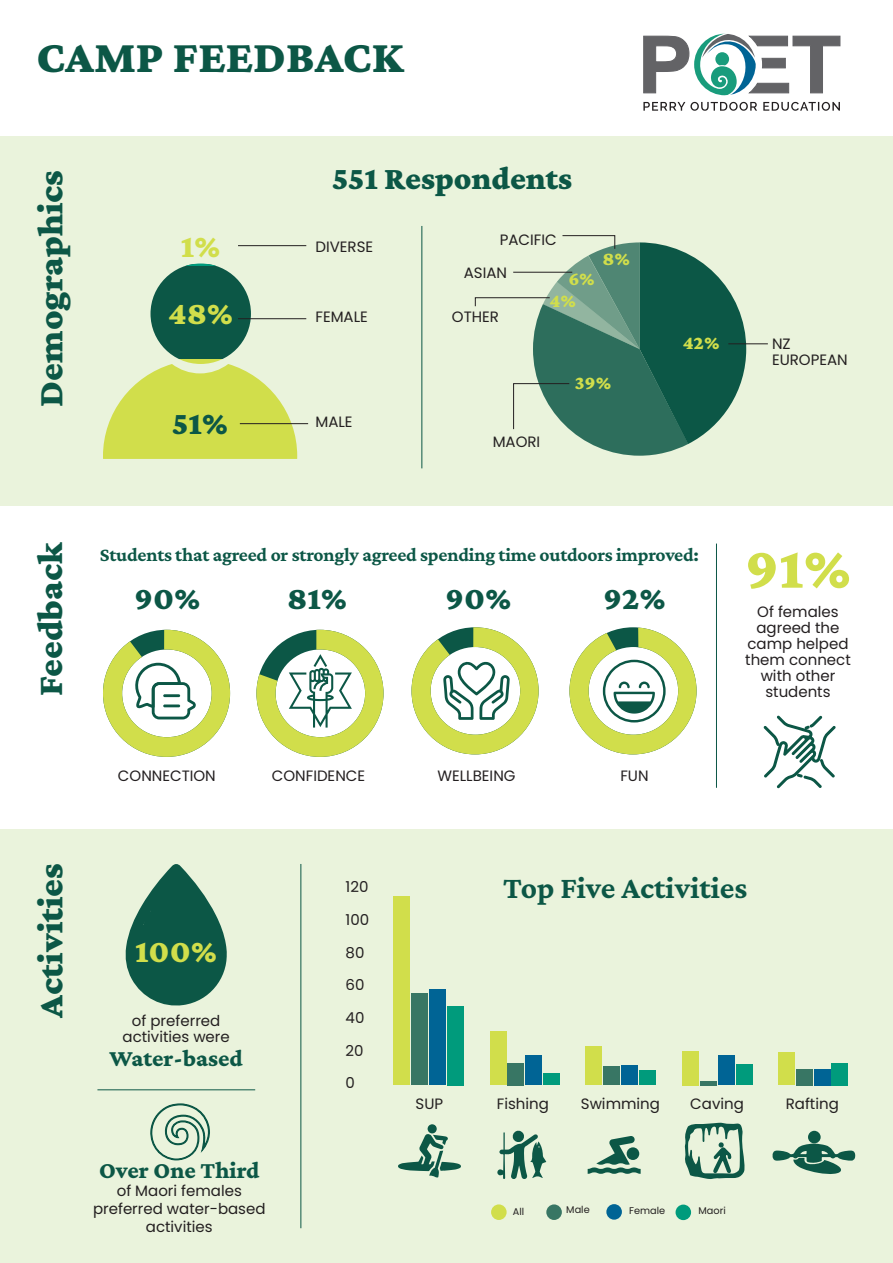
<style>
.page{position:relative;width:893px;height:1263px;background:#fff}
.page>*{position:absolute;margin:0;border:0;box-sizing:border-box;transform-origin:0 0}
.t1{font:900 60px "Crimson Pro";color:#d1de4b}
.t2{font:900 46.5px "Crimson Pro";color:#0c5746}
.t3{font:900 36.75px "Crimson Pro";color:#0c5746}
.t4{font:900 33px "Crimson Pro";color:#0c5746}
.t5{font:900 33px "Crimson Pro";color:#d1de4b}
.t6{font:700 31.5px "Crimson Pro";color:#0c5746}
.t7{font:800 24px "Crimson Pro";color:#0c5746}
.t8{font:700 19.5px "Crimson Pro";letter-spacing:-.01em;color:#0c5746}
.t9{font:900 19.5px "Crimson Pro";color:#d1de4b}
.t10{font:15px/15.9px "Poppins";color:#231f20;text-align:center}
.t11{font:9.75px "Poppins";color:#231f20}
</style>
<div class="page">
<div style="left:0;top:829px;width:893px;height:434px;background:#eaf3dc"></div>
<div style="left:0;top:136px;width:893px;height:370px;background:#eaf3dc"></div>
<svg style="left:103px;top:630px;width:127px;height:127px"></svg>
<hr style="left:300px;top:864px;width:1px;height:364px;background:#0c5746">
<hr style="left:421px;top:226px;width:1px;height:242px;background:#0c5746">
<hr style="left:728px;top:343px;width:40px;height:1px;background:#231f20">
<svg style="left:475px;top:235px;width:271px;height:221px"></svg>
<svg style="left:643px;top:102px;width:197px;height:9px"></svg>
<svg style="left:643px;top:34px;width:198px;height:61px"></svg>
<hr style="left:150px;top:263px;width:101px;height:3px;background:#009b7c">
<svg style="left:103px;top:264px;width:194px;height:195px"></svg>
<hr style="left:240px;top:423px;width:68px;height:1px;background:#231f20">
<hr style="left:238px;top:318px;width:68px;height:1px;background:#231f20">
<hr style="left:238px;top:245px;width:68px;height:1px;background:#231f20">
<svg style="left:256px;top:630px;width:128px;height:127px"></svg>
<svg style="left:411px;top:627px;width:128px;height:127px"></svg>
<svg style="left:569px;top:627px;width:128px;height:127px"></svg>
<hr style="left:716px;top:544px;width:1px;height:244px;background:#0c5746">
<svg style="left:125px;top:864px;width:102px;height:142px"></svg>
<hr style="left:97px;top:1089px;width:158px;height:1px;background:#0c5746">
<svg style="left:398px;top:1134px;width:63px;height:43px"></svg>
<div style="left:428px;top:1124px;width:9px;height:9px;background:#0c5746;border-radius:50%"></div>
<svg style="left:497px;top:1131px;width:49px;height:48px"></svg>
<svg style="left:685px;top:1123px;width:60px;height:56px"></svg>
<svg style="left:773px;top:1143px;width:82px;height:31px"></svg>
<div style="left:808px;top:1131px;width:13px;height:12px;background:#0c5746;border-radius:50%"></div>
<svg style="left:588px;top:1136px;width:53px;height:38px"></svg>
<div style="left:393px;top:897px;width:17px;height:188px;background:#d1de4b"></div>
<div style="left:411px;top:994px;width:17px;height:91px;background:#387664"></div>
<div style="left:429px;top:989px;width:17px;height:96px;background:#006495"></div>
<div style="left:448px;top:1006px;width:16px;height:79px;background:#009b7c"></div>
<div style="left:490px;top:1031px;width:16px;height:54px;background:#d1de4b"></div>
<div style="left:508px;top:1063px;width:16px;height:22px;background:#387664"></div>
<div style="left:526px;top:1055px;width:16px;height:30px;background:#006495"></div>
<div style="left:543px;top:1073px;width:17px;height:12px;background:#009b7c"></div>
<div style="left:585px;top:1046px;width:17px;height:39px;background:#d1de4b"></div>
<div style="left:603px;top:1066px;width:17px;height:19px;background:#387664"></div>
<div style="left:621px;top:1066px;width:17px;height:19px;background:#006495"></div>
<div style="left:640px;top:1070px;width:16px;height:15px;background:#009b7c"></div>
<div style="left:682px;top:1051px;width:16px;height:34px;background:#d1de4b"></div>
<hr style="left:700px;top:1081px;width:16px;height:4px;background:#387664">
<div style="left:718px;top:1055px;width:17px;height:30px;background:#006495"></div>
<div style="left:736px;top:1064px;width:17px;height:21px;background:#009b7c"></div>
<div style="left:778px;top:1052px;width:16px;height:33px;background:#d1de4b"></div>
<div style="left:796px;top:1069px;width:16px;height:16px;background:#387664"></div>
<div style="left:814px;top:1069px;width:16px;height:16px;background:#006495"></div>
<div style="left:832px;top:1063px;width:16px;height:22px;background:#009b7c"></div>
<div style="left:491px;top:1204px;width:16px;height:16px;background:#d1de4b;border-radius:50%"></div>
<svg style="left:546px;top:1204px;width:16px;height:16px"></svg>
<div style="left:606px;top:1204px;width:16px;height:16px;background:#006495;border-radius:50%"></div>
<div style="left:675px;top:1204px;width:16px;height:16px;background:#009b7c;border-radius:50%"></div>
<svg style="left:763px;top:715px;width:73px;height:74px"></svg>
<svg style="left:150px;top:1103px;width:60px;height:58px"></svg>
<p class="t2" style="left:36px;top:27px;width:369px">CAMP FEEDBACK</p>
<p class="t3" style="left:27px;top:407px;width:238px;rotate:-90deg">Demographics</p>
<p class="t4" style="left:332px;top:158px;width:242px">551 Respondents</p>
<p class="t5" style="left:181px;top:225px;width:41px">1%</p>
<p class="t10" style="left:315px;top:238px;width:59px">DIVERSE</p>
<p class="t5" style="left:168px;top:292px;width:66px">48%</p>
<p class="t10" style="left:315px;top:308px;width:54px">FEMALE</p>
<p class="t10" style="left:500px;top:231px;width:58px">PACIFIC</p>
<p class="t10" style="left:464px;top:265px;width:45px">ASIAN</p>
<p class="t10" style="left:452px;top:309px;width:49px">OTHER</p>
<p class="t9" style="left:568px;top:267px;width:28px">6%</p>
<p class="t9" style="left:549px;top:289px;width:28px">4%</p>
<p class="t9" style="left:603px;top:246px;width:29px">8%</p>
<p class="t4" style="left:172px;top:402px;width:58px">51%</p>
<p class="t10" style="left:315px;top:414px;width:39px">MALE</p>
<p class="t10" style="left:493px;top:434px;width:49px">MAORI</p>
<p class="t9" style="left:575px;top:370px;width:38px">39%</p>
<p class="t9" style="left:683px;top:330px;width:38px">42%</p>
<p class="t10" style="left:772px;top:336px;width:20px">NZ</p>
<p class="t10" style="left:772px;top:352px;width:77px">EUROPEAN</p>
<p class="t3" style="left:27px;top:696px;width:155px;rotate:-90deg">Feedback</p>
<p class="t8" style="left:100px;top:542px;width:601px">Students that agreed or strongly agreed spending time outdoors improved:</p>
<p class="t4" style="left:134px;top:577px;width:68px">90%</p>
<p class="t4" style="left:287px;top:577px;width:62px">81%</p>
<p class="t4" style="left:445px;top:577px;width:68px">90%</p>
<p class="t4" style="left:603px;top:577px;width:64px">92%</p>
<p class="t10" style="left:118px;top:768px;width:99px">CONNECTION</p>
<p class="t10" style="left:272px;top:768px;width:95px">CONFIDENCE</p>
<p class="t10" style="left:437px;top:768px;width:80px">WELLBEING</p>
<p class="t10" style="left:620px;top:768px;width:30px">FUN</p>
<p class="t1" style="left:745px;top:530px;width:108px">91%</p>
<p class="t10" style="left:747px;top:604px;width:103px">Of females agreed the camp helped</p>
<p class="t10" style="left:745px;top:652px;width:107px">them connect with other</p>
<p class="t10" style="left:765px;top:683px;width:67px">students</p>
<p class="t3" style="left:27px;top:1018px;width:156px;rotate:-90deg">Activities</p>
<p class="t5" style="left:135px;top:930px;width:83px">100%</p>
<p class="t10" style="left:132px;top:1013px;width:90px">of preferred</p>
<p class="t10" style="left:123px;top:1029px;width:109px">activities were</p>
<p class="t7" style="left:109px;top:1043px;width:135px">Water-based</p>
<p class="t7" style="left:99px;top:1155px;width:162px">Over One Third</p>
<p class="t10" style="left:117px;top:1183px;width:127px">of Maori females</p>
<p class="t10" style="left:93px;top:1201px;width:174px">preferred water-based</p>
<p class="t10" style="left:146px;top:1219px;width:68px">activities</p>
<p class="t10" style="left:346px;top:879px;width:24px">120</p>
<p class="t10" style="left:346px;top:912px;width:25px">100</p>
<p class="t10" style="left:346px;top:944px;width:20px">80</p>
<p class="t10" style="left:346px;top:977px;width:20px">60</p>
<p class="t10" style="left:346px;top:1010px;width:20px">40</p>
<p class="t10" style="left:346px;top:1043px;width:20px">20</p>
<p class="t10" style="left:346px;top:1075px;width:11px">0</p>
<p class="t6" style="left:503px;top:867px;width:246px">Top Five Activities</p>
<p class="t10" style="left:416px;top:1096px;width:29px">SUP</p>
<p class="t10" style="left:497px;top:1096px;width:54px">Fishing</p>
<p class="t10" style="left:581px;top:1096px;width:81px">Swimming</p>
<p class="t10" style="left:690px;top:1096px;width:55px">Caving</p>
<p class="t10" style="left:786px;top:1096px;width:55px">Rafting</p>
<p class="t11" style="left:513px;top:1205px;width:13px">All</p>
<p class="t11" style="left:566px;top:1204px;width:25px">Male</p>
<p class="t11" style="left:629px;top:1205px;width:38px">Female</p>
<p class="t11" style="left:698px;top:1205px;width:29px">Maori</p>
</div>
